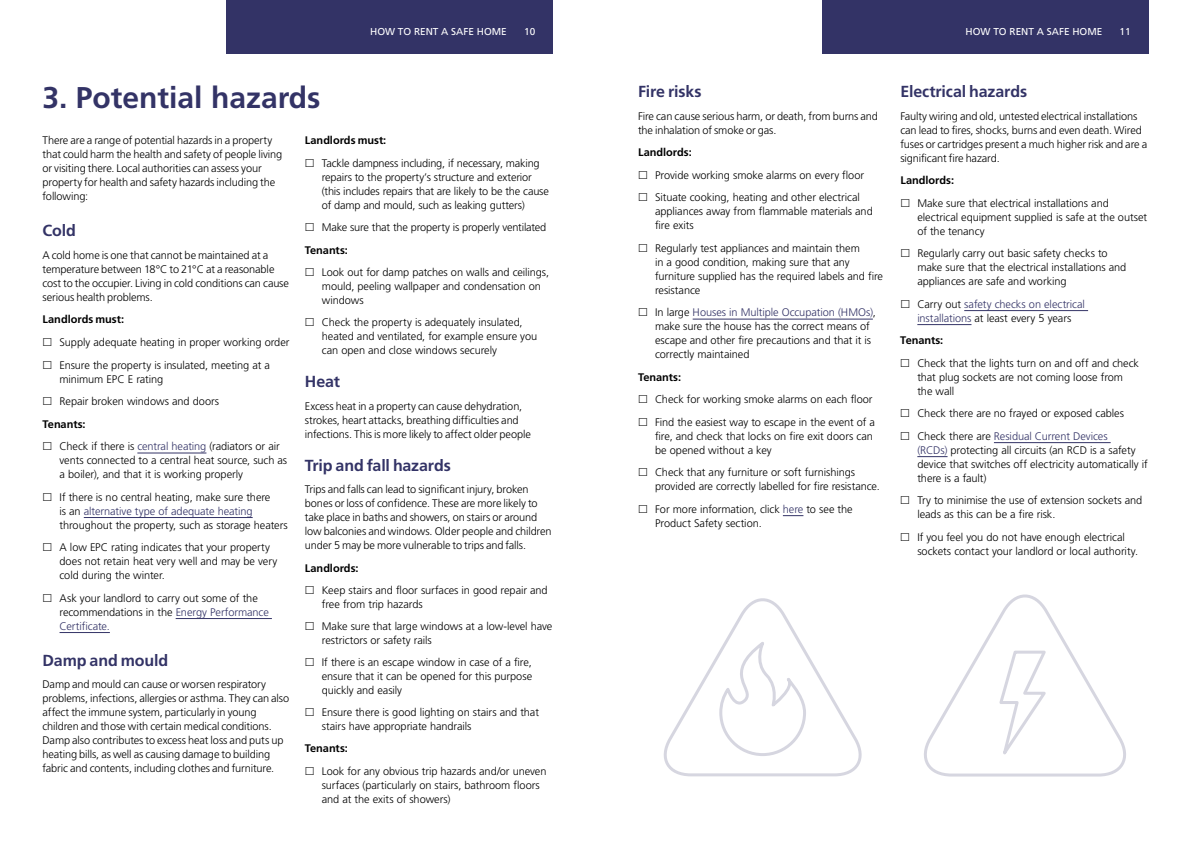
<style>
.page{position:relative;width:1191px;height:842px;background:#fff}
.page>*{position:absolute;margin:0;border:0;box-sizing:border-box;transform-origin:0 0}
.t1{font:700 30px "Frutiger LT Std";color:#336}
.t2{font:700 16px "Frutiger LT Std";letter-spacing:-.01em;color:#336}
.t3{font:300 11px/14px "Frutiger LT Std";letter-spacing:-.01em;color:#000}
.t4{font:700 11px "Frutiger LT Std";letter-spacing:-.005em;color:#000}
.t5{font:300 11px/14px "Frutiger LT Std";letter-spacing:-.005em;color:#336}
.t6{font:10px "Frutiger LT Std";color:#fff}
.s1{font-weight:700}
.s2{color:#336}
.s3{color:#000}
</style>
<div class="page">
<div style="left:227px;top:0;width:326px;height:54px;background:#336"></div>
<hr style="left:137px;top:453px;width:69px;height:1px;background:#336">
<hr style="left:84px;top:517px;width:169px;height:1px;background:#336">
<hr style="left:176px;top:618px;width:96px;height:1px;background:#336">
<hr style="left:60px;top:632px;width:50px;height:1px;background:#336">
<div style="left:822px;top:0;width:326px;height:54px;background:#336"></div>
<hr style="left:692px;top:319px;width:181px;height:1px;background:#336">
<svg style="left:783px;top:515px;width:20px;height:1px"></svg>
<hr style="left:964px;top:310px;width:124px;height:1px;background:#336">
<hr style="left:917px;top:324px;width:54px;height:1px;background:#336">
<hr style="left:994px;top:442px;width:116px;height:1px;background:#336">
<hr style="left:917px;top:456px;width:30px;height:1px;background:#336">
<svg style="left:663px;top:598px;width:199px;height:179px"></svg>
<svg style="left:924px;top:594px;width:202px;height:183px"></svg>
<p class="t6" style="left:370px;top:26px;width:138px">HOW TO RENT A SAFE HOME</p>
<p class="t6" style="left:524px;top:26px;width:13px">10</p>
<h1 class="t1" style="left:43px;top:79px;width:279px">3. Potential hazards</h1>
<p class="t3" style="left:43px;top:134px;width:241px">There are a range of potential hazards in a property that could harm the health and safety of people living or visiting there. Local authorities can assess your property for health and safety hazards including the following:</p>
<h2 class="t2" style="left:43px;top:221px;width:35px">Cold</h2>
<p class="t3" style="left:43px;top:248px;width:248px">A cold home is one that cannot be maintained at a temperature between 18°C to 21°C at a reasonable cost to the occupier. Living in cold conditions can cause serious health problems.</p>
<p class="t4" style="left:43px;top:313px;width:83px">Landlords must:</p>
<p class="t3" style="left:60px;top:331px;width:231px;line-height:22.5px">Supply adequate heating in proper working order<br>Ensure the property is insulated, meeting at a</p>
<p class="t3" style="left:60px;top:368px;width:161px;line-height:22.5px">minimum EPC E rating<br>Repair broken windows and doors</p>
<p class="t3" style="left:60px;top:413px;width:222px;line-height:22.5px;text-indent:-17px"><span class="s1">Tenants:<br></span>Check if there is <span class="s2">central heating</span> (radiators or air</p>
<p class="t3" style="left:60px;top:453px;width:229px">vents connected to a central heat source, such as a boiler), and that it is working properly</p>
<p class="t3" style="left:60px;top:490px;width:230px">If there is no central heating, make sure there<br>is an <span class="s2">alternative type of adequate heating </span>throughout the property, such as storage heaters</p>
<p class="t3" style="left:60px;top:540px;width:219px">A low EPC rating indicates that your property does not retain heat very well and may be very cold during the winter.</p>
<p class="t3" style="left:60px;top:591px;width:211px">Ask your landlord to carry out some of the recommendations in the <span class="s2">Energy Performance<br>Certificate.</span></p>
<h2 class="t2" style="left:43px;top:651px;width:127px">Damp and mould</h2>
<p class="t3" style="left:43px;top:678px;width:248px">Damp and mould can cause or worsen respiratory problems, infections, allergies or asthma. They can also affect the immune system, particularly in young children and those with certain medical conditions.<br>Damp also contributes to excess heat loss and puts up heating bills, as well as causing damage to building fabric and contents, including clothes and furniture.</p>
<p class="t4" style="left:305px;top:134px;width:83px">Landlords must:</p>
<p class="t3" style="left:322px;top:156px;width:228px">Tackle dampness including, if necessary, making repairs to the property’s structure and exterior (this includes repairs that are likely to be the cause of damp and mould, such as leaking gutters)</p>
<p class="t3" style="left:322px;top:221px;width:226px">Make sure that the property is properly ventilated</p>
<p class="t4" style="left:305px;top:243px;width:45px">Tenants:</p>
<p class="t3" style="left:322px;top:266px;width:229px">Look out for damp patches on walls and ceilings, mould, peeling wallpaper and condensation on windows</p>
<p class="t3" style="left:322px;top:316px;width:217px">Check the property is adequately insulated, heated and ventilated, for example ensure you can open and close windows securely</p>
<h2 class="t2" style="left:305px;top:372px;width:37px">Heat</h2>
<p class="t3" style="left:305px;top:399px;width:228px">Excess heat in a property can cause dehydration, strokes, heart attacks, breathing difficulties and infections. This is more likely to affect older people</p>
<h2 class="t2" style="left:305px;top:456px;width:148px">Trip and fall hazards</h2>
<p class="t3" style="left:305px;top:483px;width:248px">Trips and falls can lead to significant injury, broken bones or loss of confidence. These are more likely to take place in baths and showers, on stairs or around low balconies and windows. Older people and children under 5 may be more vulnerable to trips and falls.</p>
<p class="t4" style="left:305px;top:562px;width:55px">Landlords:</p>
<p class="t3" style="left:322px;top:584px;width:227px">Keep stairs and floor surfaces in good repair and free from trip hazards</p>
<p class="t3" style="left:322px;top:620px;width:232px">Make sure that large windows at a low-level have restrictors or safety rails</p>
<p class="t3" style="left:322px;top:656px;width:212px;text-align:justify">If there is an escape window in case of a fire, ensure that it can be opened for this purpose quickly and easily</p>
<p class="t3" style="left:322px;top:706px;width:219px">Ensure there is good lighting on stairs and that stairs have appropriate handrails</p>
<p class="t4" style="left:305px;top:742px;width:45px">Tenants:</p>
<p class="t3" style="left:322px;top:764px;width:226px">Look for any obvious trip hazards and/or uneven surfaces (particularly on stairs, bathroom floors and at the exits of showers)</p>
<p class="t6" style="left:965px;top:26px;width:138px">HOW TO RENT A SAFE HOME</p>
<p class="t6" style="left:1119px;top:26px;width:13px">11</p>
<h2 class="t2" style="left:638px;top:82px;width:65px">Fire risks</h2>
<p class="t3" style="left:638px;top:109px;width:241px">Fire can cause serious harm, or death, from burns and the inhalation of smoke or gas.</p>
<p class="t4" style="left:638px;top:146px;width:55px">Landlords:</p>
<p class="t3" style="left:655px;top:164px;width:211px;line-height:22.5px">Provide working smoke alarms on every floor<br>Situate cooking, heating and other electrical</p>
<p class="t3" style="left:655px;top:204px;width:219px">appliances away from flammable materials and fire exits</p>
<p class="t3" style="left:655px;top:241px;width:229px">Regularly test appliances and maintain them<br>in a good condition, making sure that any furniture supplied has the required labels and fire resistance</p>
<p class="t3" style="left:655px;top:305px;width:222px">In large <span class="s2">Houses in Multiple Occupation (HMOs)</span>, make sure the house has the correct means of escape and other fire precautions and that it is correctly maintained</p>
<p class="t4" style="left:638px;top:370px;width:45px">Tenants:</p>
<p class="t3" style="left:655px;top:388px;width:221px;line-height:22.5px">Check for working smoke alarms on each floor<br>Find the easiest way to escape in the event of a</p>
<p class="t3" style="left:655px;top:429px;width:219px">fire, and check that locks on fire exit doors can be opened without a key</p>
<p class="t3" style="left:655px;top:465px;width:226px">Check that any furniture or soft furnishings provided are correctly labelled for fire resistance.</p>
<p class="t3" style="left:655px;top:502px;width:199px">For more information, click <span class="s2">here</span> to see the<br>Product Safety section.</p>
<h2 class="t2" style="left:900px;top:82px;width:128px">Electrical hazards</h2>
<p class="t3" style="left:900px;top:109px;width:248px">Faulty wiring and old, untested electrical installations can lead to fires, shocks, burns and even death. Wired fuses or cartridges present a much higher risk and are a significant fire hazard.</p>
<p class="t4" style="left:900px;top:174px;width:55px">Landlords:</p>
<p class="t3" style="left:917px;top:196px;width:231px">Make sure that electrical installations and electrical equipment supplied is safe at the outset of the tenancy</p>
<p class="t3" style="left:917px;top:246px;width:210px">Regularly carry out basic safety checks to make sure that the electrical installations and appliances are safe and working</p>
<p class="t5" style="left:917px;top:297px;width:169px"><span class="s3">Carry out</span> safety checks on electrical installations <span class="s3">at least every 5 years</span></p>
<p class="t4" style="left:900px;top:334px;width:45px">Tenants:</p>
<p class="t3" style="left:917px;top:356px;width:223px">Check that the lights turn on and off and check that plug sockets are not coming loose from the wall</p>
<p class="t3" style="left:917px;top:402px;width:208px;line-height:22.5px">Check there are no frayed or exposed cables<br>Check there are <span class="s2">Residual Current Devices</span></p>
<p class="t3" style="left:917px;top:443px;width:232px"><span class="s2">(RCDs)</span> protecting all circuits (an RCD is a safety device that switches off electricity automatically if there is a fault)</p>
<p class="t3" style="left:917px;top:494px;width:227px">Try to minimise the use of extension sockets and leads as this can be a fire risk.</p>
<p class="t3" style="left:917px;top:530px;width:222px">If you feel you do not have enough electrical sockets contact your landlord or local authority.</p>
</div>
